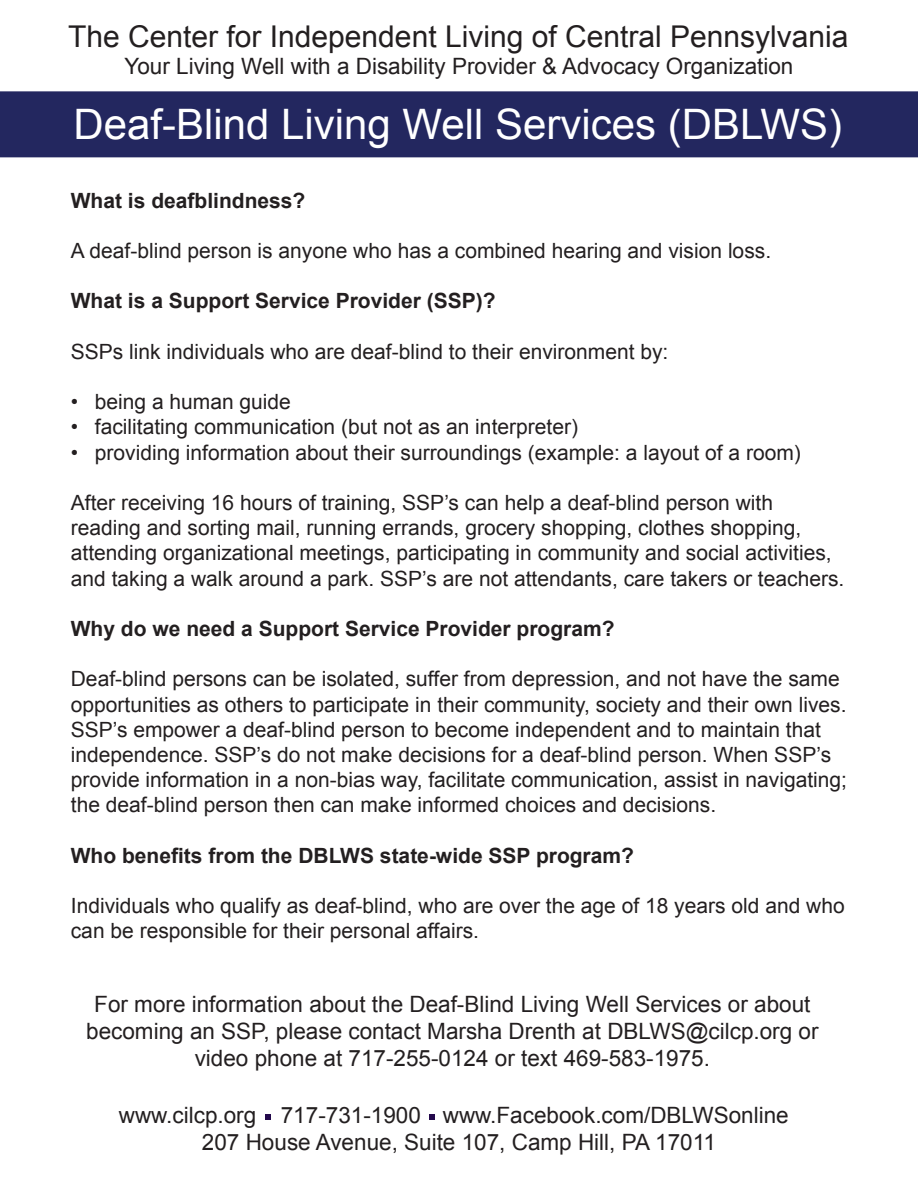
<style>
.page{position:relative;width:918px;height:1188px;background:#fff}
.page>*{position:absolute;margin:0;border:0;box-sizing:border-box;transform-origin:0 0}
.t1{font:54px "Arial";color:#23094c}
.t2{font:42px "Arial";color:#fff}
.Paragraph_Style_1{font:30px "Arial";color:#231f20}
.Paragraph_Style_1-2{font:22.5px/27px "Arial";color:#231f20;text-align:center}
.Paragraph_Style_1-3{font:21px/25.2px "Arial";color:#231f20}
.Paragraph_Style_1-4{font:700 21px "Arial";color:#231f20}
.Paragraph_Style_2{font:21px "Arial";color:#231f20}
</style>
<div class="page">
<div style="left:0;top:91px;width:918px;height:66px;background:#23275f"></div>
<p class="Paragraph_Style_1" style="left:68px;top:17px;width:782px">The Center for Independent Living of Central Pennsylvania</p>
<p class="Paragraph_Style_1-2" style="left:124px;top:53px;width:671px">Your Living Well with a Disability Provider &amp; Advocacy Organization</p>
<p class="t2" style="left:74px;top:97px;width:770px">Deaf-Blind Living Well Services (DBLWS)</p>
<p class="Paragraph_Style_1-4" style="left:71px;top:186px;width:236px">What is deafblindness?</p>
<p class="Paragraph_Style_1-3" style="left:71px;top:238px;width:702px">A deaf-blind person is anyone who has a combined hearing and vision loss.</p>
<p class="Paragraph_Style_1-4" style="left:71px;top:287px;width:426px">What is a Support Service Provider (SSP)?</p>
<p class="Paragraph_Style_1-3" style="left:71px;top:339px;width:599px">SSPs link individuals who are deaf-blind to their environment by:</p>
<p class="Paragraph_Style_2" style="left:71px;top:388px;width:222px">• being a human guide</p>
<p class="Paragraph_Style_2" style="left:71px;top:413px;width:509px">• facilitating communication (but not as an interpreter)</p>
<p class="Paragraph_Style_2" style="left:71px;top:439px;width:732px">• providing information about their surroundings (example: a layout of a room)</p>
<p class="Paragraph_Style_1-3" style="left:71px;top:490px;width:775px">After receiving 16 hours of training, SSP’s can help a deaf-blind person with reading and sorting mail, running errands, grocery shopping, clothes shopping, attending organizational meetings, participating in community and social activities, and taking a walk around a park. SSP’s are not attendants, care takers or teachers.</p>
<p class="Paragraph_Style_1-4" style="left:71px;top:615px;width:545px">Why do we need a Support Service Provider program?</p>
<p class="Paragraph_Style_1-3" style="left:71px;top:667px;width:778px">Deaf-blind persons can be isolated, suffer from depression, and not have the same opportunities as others to participate in their community, society and their own lives.<br>SSP’s empower a deaf-blind person to become independent and to maintain that independence. SSP’s do not make decisions for a deaf-blind person. When SSP’s provide information in a non-bias way, facilitate communication, assist in navigating; the deaf-blind person then can make informed choices and decisions.</p>
<p class="Paragraph_Style_1-4" style="left:71px;top:842px;width:565px">Who benefits from the DBLWS state-wide SSP program?</p>
<p class="Paragraph_Style_1-3" style="left:71px;top:894px;width:775px">Individuals who qualify as deaf-blind, who are over the age of 18 years old and who can be responsible for their personal affairs.</p>
<p class="Paragraph_Style_1-2" style="left:86px;top:991px;width:734px">For more information about the Deaf-Blind Living Well Services or about becoming an SSP, please contact Marsha Drenth at DBLWS@cilcp.org or video phone at 717-255-0124 or text 469-583-1975.</p>
<p class="Paragraph_Style_1-2" style="left:119px;top:1102px;width:671px">www.cilcp.org 717-731-1900 www.Facebook.com/DBLWSonline</p>
<p class="Paragraph_Style_1-2" style="left:202px;top:1129px;width:516px">207 House Avenue, Suite 107, Camp Hill, PA 17011</p>
<p class="t1" style="left:261px;top:1065px;width:17px">.</p>
<p class="t1" style="left:424px;top:1065px;width:17px">.</p>
</div>
